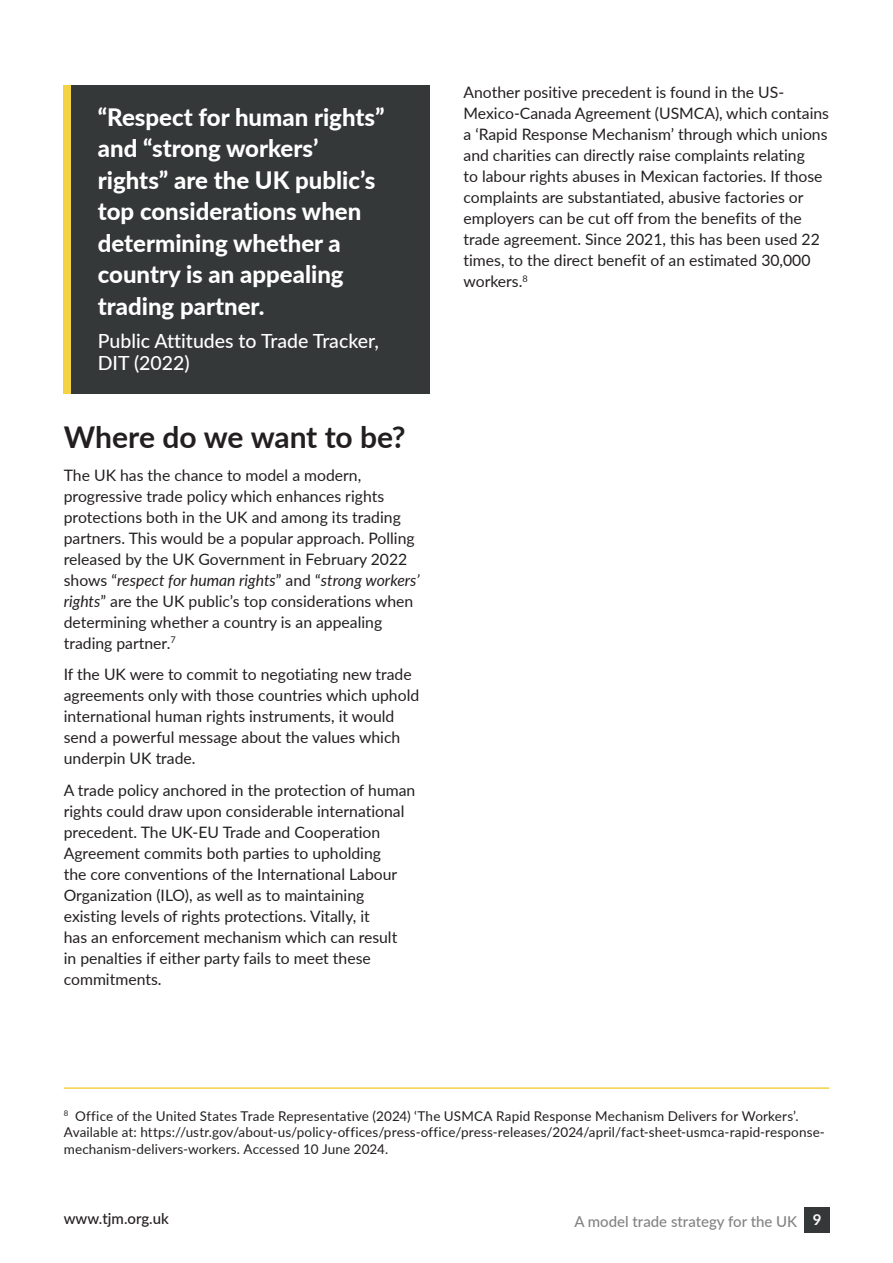
<style>
.page{position:relative;width:893px;height:1263px;background:#fff}
.page>*{position:absolute;margin:0;border:0;box-sizing:border-box;transform-origin:0 0}
.t1{font:700 30px "Lato";letter-spacing:-.005em;color:#231f20}
.t2{font:800 24px/31.5px "Lato";color:#fff}
.t3{font:500 19.5px/22.5px "Lato";color:#fff}
.t4{font:15.75px/21px "Lato";color:#231f20}
.t5{font:500 15px "Lato";color:#838384}
.t6{font:500 15px "Lato";color:#231f20}
.t7{font:13.5px/16.5px "Lato";letter-spacing:.01em;color:#231f20}
.s1{font-style:italic}
.s2{font-weight:700;color:#fff}
</style>
<div class="page">
<div style="left:804px;top:1208px;width:26px;height:25px;background:#343838"></div>
<div style="left:64px;top:85px;width:365px;height:308px;background:#343838"></div>
<div style="left:64px;top:85px;width:7px;height:308px;background:#f3d243"></div>
<hr style="left:64px;top:1087px;width:765px;height:2px;background:#f3d243">
<h2 class="t2" style="left:98px;top:100px;width:288px">“Respect for human rights” and “strong workers’ rights” are the UK public’s top considerations when determining whether a country is an appealing trading partner.</h2>
<p class="t3" style="left:98px;top:328px;width:283px">Public Attitudes to Trade Tracker,<br>DIT (2022)</p>
<h1 class="t1" style="left:64px;top:415px;width:343px">Where do we want to be?</h1>
<p class="t4" style="left:64px;top:464px;width:357px">The UK has the chance to model a modern, progressive trade policy which enhances rights protections both in the UK and among its trading partners. This would be a popular approach. Polling released by the UK Government in February 2022 shows “<span class="s1">respect for human rights</span>” and “<span class="s1">strong workers’ rights</span>” are the UK public’s top considerations when determining whether a country is an appealing trading partner.<sup>7</sup></p>
<p class="t4" style="left:64px;top:663px;width:357px">If the UK were to commit to negotiating new trade agreements only with those countries which uphold international human rights instruments, it would send a powerful message about the values which underpin UK trade.</p>
<p class="t4" style="left:64px;top:779px;width:353px">A trade policy anchored in the protection of human rights could draw upon considerable international precedent. The UK-EU Trade and Cooperation Agreement commits both parties to upholding<br>the core conventions of the International Labour Organization (ILO), as well as to maintaining existing levels of rights protections. Vitally, it<br>has an enforcement mechanism which can result<br>in penalties if either party fails to meet these commitments.</p>
<p class="t4" style="left:463px;top:81px;width:367px">Another positive precedent is found in the US-Mexico-Canada Agreement (USMCA), which contains a ‘Rapid Response Mechanism’ through which unions and charities can directly raise complaints relating<br>to labour rights abuses in Mexican factories. If those complaints are substantiated, abusive factories or employers can be cut off from the benefits of the trade agreement. Since 2021, this has been used 22 times, to the direct benefit of an estimated 30,000 workers.<sup>8</sup></p>
<p class="t7" style="left:64px;top:1107px;width:763px"><sup>8</sup> Office of the United States Trade Representative (2024) ‘The USMCA Rapid Response Mechanism Delivers for Workers’.<br>Available at: https://ustr.gov/about-us/policy-offices/press-office/press-releases/2024/april/fact-sheet-usmca-rapid-response&shy;mechanism-delivers-workers. Accessed 10 June 2024.</p>
<p class="t6" style="left:64px;top:1208px;width:107px">www.tjm.org.uk</p>
<p class="t5" style="left:574px;top:1210px;width:249px">A model trade strategy for the UK <span class="s2">9</span></p>
</div>
